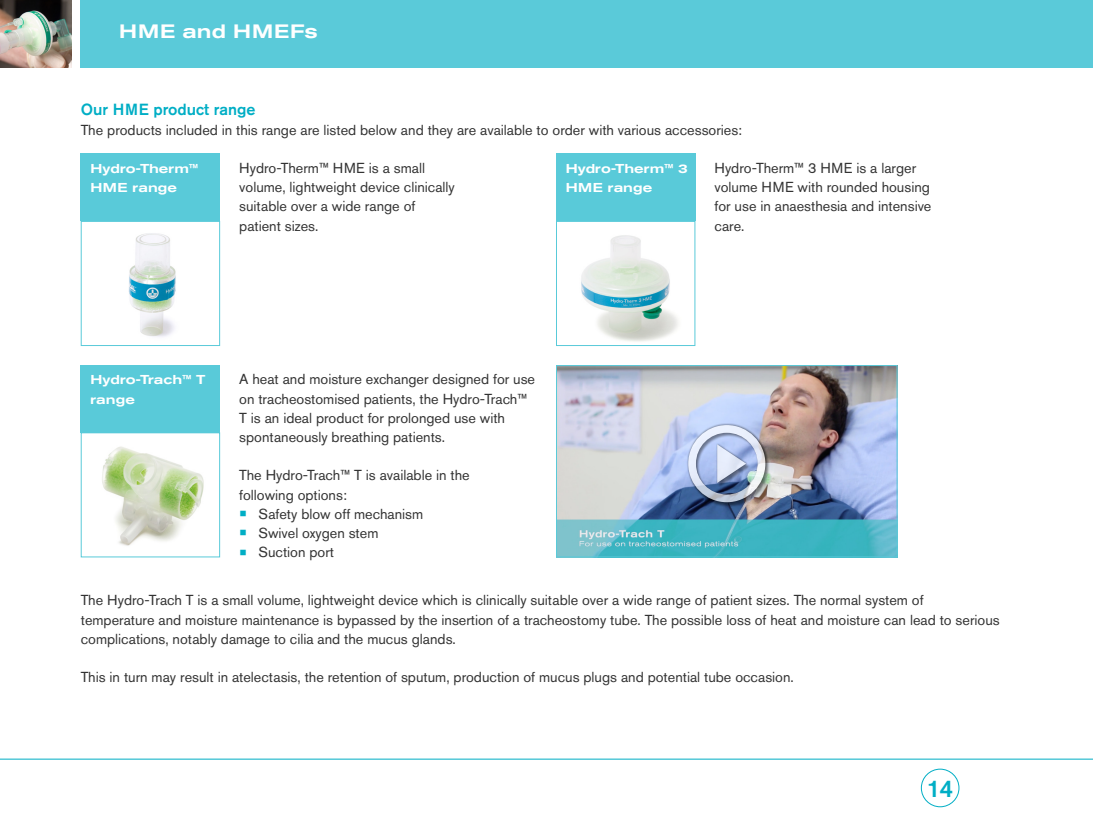
<style>
.page{position:relative;width:1093px;height:820px;background:#fff}
.page>*{position:absolute;margin:0;border:0;box-sizing:border-box;transform-origin:0 0}
.t1{font:500 24px "Akzidenz Grotesk Pro";color:#00aec5}
.t2{font:500 expanded 19.2px "Akzidenz Grotesk Pro";letter-spacing:.04em;color:#fff}
.t3{font:500 16px "Akzidenz Grotesk Pro";color:#00aec5}
.t4{font:14.4px/19.2px "Akzidenz Grotesk Pro";color:#333}
.t5{font:500 expanded 12.8px/19.2px "Akzidenz Grotesk Pro";color:#fff}
.s1{font-size:24px;color:#00aec5}
</style>
<div class="page">
<hr style="left:0;top:758px;width:1093px;height:1px;background:#00aec5">
<div style="left:921px;top:768px;width:38px;height:38px;border:1px solid #00aec5;border-radius:50%"></div>
<img style="left:102px;top:446px;width:102px;height:100px">
<div style="left:81px;top:432px;width:139px;height:125px;border:1px solid #59cad9"></div>
<img style="left:128px;top:233px;width:48px;height:104px">
<div style="left:81px;top:221px;width:139px;height:125px;border:1px solid #59cad9"></div>
<img style="left:581px;top:235px;width:97px;height:107px">
<div style="left:556px;top:221px;width:139px;height:125px;border:1px solid #59cad9"></div>
<div style="left:81px;top:0;width:1012px;height:67px;background:#5acad9"></div>
<div style="left:81px;top:154px;width:139px;height:67px;background:#59cad9"></div>
<div style="left:556px;top:154px;width:139px;height:67px;background:#59cad9"></div>
<div style="left:81px;top:365px;width:139px;height:67px;background:#59cad9"></div>
<img style="left:558px;top:367px;width:337px;height:188px">
<div style="left:556px;top:365px;width:341px;height:192px;border:1px solid #59cad9"></div>
<div style="left:689px;top:425px;width:81px;height:82px;background:#000;opacity:.6"></div>
<div style="left:686px;top:423px;width:81px;height:81px;background:#000;opacity:.6"></div>
<img style="left:688px;top:425px;width:77px;height:77px">
<img style="left:0;top:0;width:71px;height:67px">
<h2 class="t2" style="left:119px;top:19px;width:200px">HME and HMEFs</h2>
<p class="t3" style="left:81px;top:99px;width:176px">Our HME product range</p>
<p class="t4" style="left:81px;top:120px;width:663px">The products included in this range are listed below and they are available to order with various accessories:</p>
<p class="t4" style="left:239px;top:158px;width:217px">Hydro-Therm™ HME is a small volume, lightweight device clinically suitable over a wide range of patient sizes.</p>
<p class="t4" style="left:714px;top:158px;width:218px">Hydro-Therm™ 3 HME is a larger volume HME with rounded housing for use in anaesthesia and intensive care.</p>
<p class="t5" style="left:90px;top:159px;width:109px">Hydro-Therm™<br>HME range</p>
<p class="t5" style="left:566px;top:159px;width:124px">Hydro-Therm™ 3<br>HME range</p>
<p class="t5" style="left:90px;top:370px;width:117px">Hydro-Trach™ T range</p>
<p class="t4" style="left:239px;top:369px;width:297px">A heat and moisture exchanger designed for use on tracheostomised patients, the Hydro-Trach™ T is an ideal product for prolonged use with spontaneously breathing patients.</p>
<p class="t4" style="left:239px;top:465px;width:232px">The Hydro-Trach™ T is available in the following options:</p>
<p class="t4" style="left:239px;top:504px;width:185px"><span class="s1">•</span> Safety blow off mechanism</p>
<p class="t4" style="left:239px;top:523px;width:141px"><span class="s1">•</span> Swivel oxygen stem</p>
<p class="t4" style="left:239px;top:542px;width:96px"><span class="s1">•</span> Suction port</p>
<p class="t4" style="left:81px;top:590px;width:920px">The Hydro-Trach T is a small volume, lightweight device which is clinically suitable over a wide range of patient sizes. The normal system of temperature and moisture maintenance is bypassed by the insertion of a tracheostomy tube. The possible loss of heat and moisture can lead to serious complications, notably damage to cilia and the mucus glands.</p>
<p class="t4" style="left:81px;top:667px;width:714px">This in turn may result in atelectasis, the retention of sputum, production of mucus plugs and potential tube occasion.</p>
<h1 class="t1" style="left:927px;top:772px;width:28px">14</h1>
</div>
